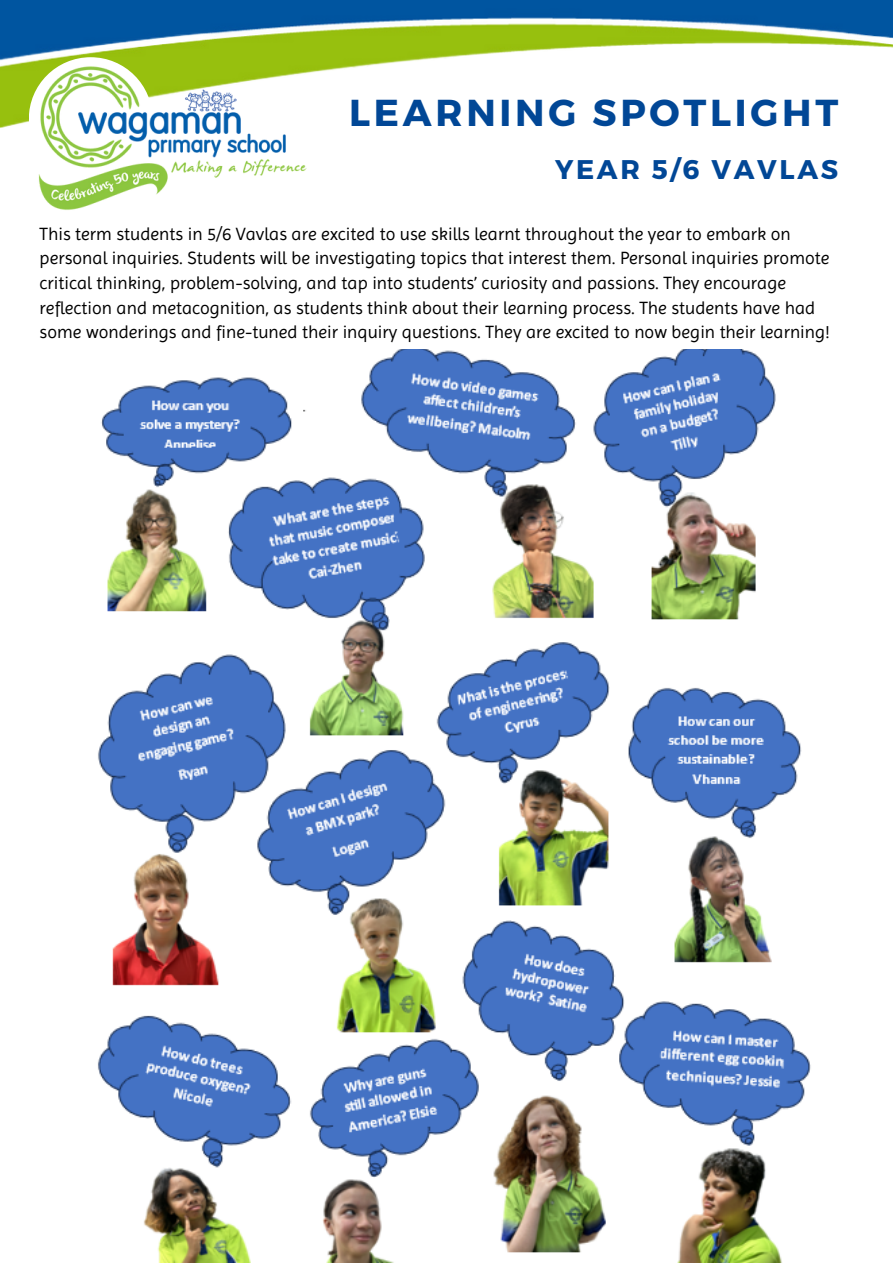
<style>
.page{position:relative;width:893px;height:1264px;background:#fff}
.page>*{position:absolute;margin:0;border:0;box-sizing:border-box;transform-origin:0 0}
.t1{font:700 37.5px "Montserrat";letter-spacing:.1em;color:#014796}
.t2{font:700 27px "Montserrat";letter-spacing:.1em;color:#014796}
.t3{font:18px/24.8px "Imprima";color:#000}
</style>
<div class="page">
<img style="left:98px;top:349px;width:713px;height:913px">
<img style="left:0;top:0;width:892px;height:128px">
<img style="left:23px;top:57px;width:298px;height:153px">
<p class="t1" style="left:349px;top:88px;width:490px">LEARNING SPOTLIGHT</p>
<p class="t2" style="left:555px;top:152px;width:285px">YEAR 5/6 VAVLAS</p>
<p class="t3" style="left:40px;top:221px;width:791px">This term students in 5/6 Vavlas are excited to use skills learnt throughout the year to embark on personal inquiries. Students will be investigating topics that interest them. Personal inquiries promote critical thinking, problem-solving, and tap into students’ curiosity and passions. They encourage reflection and metacognition, as students think about their learning process. The students have had some wonderings and fine-tuned their inquiry questions. They are excited to now begin their learning!</p>
</div>
